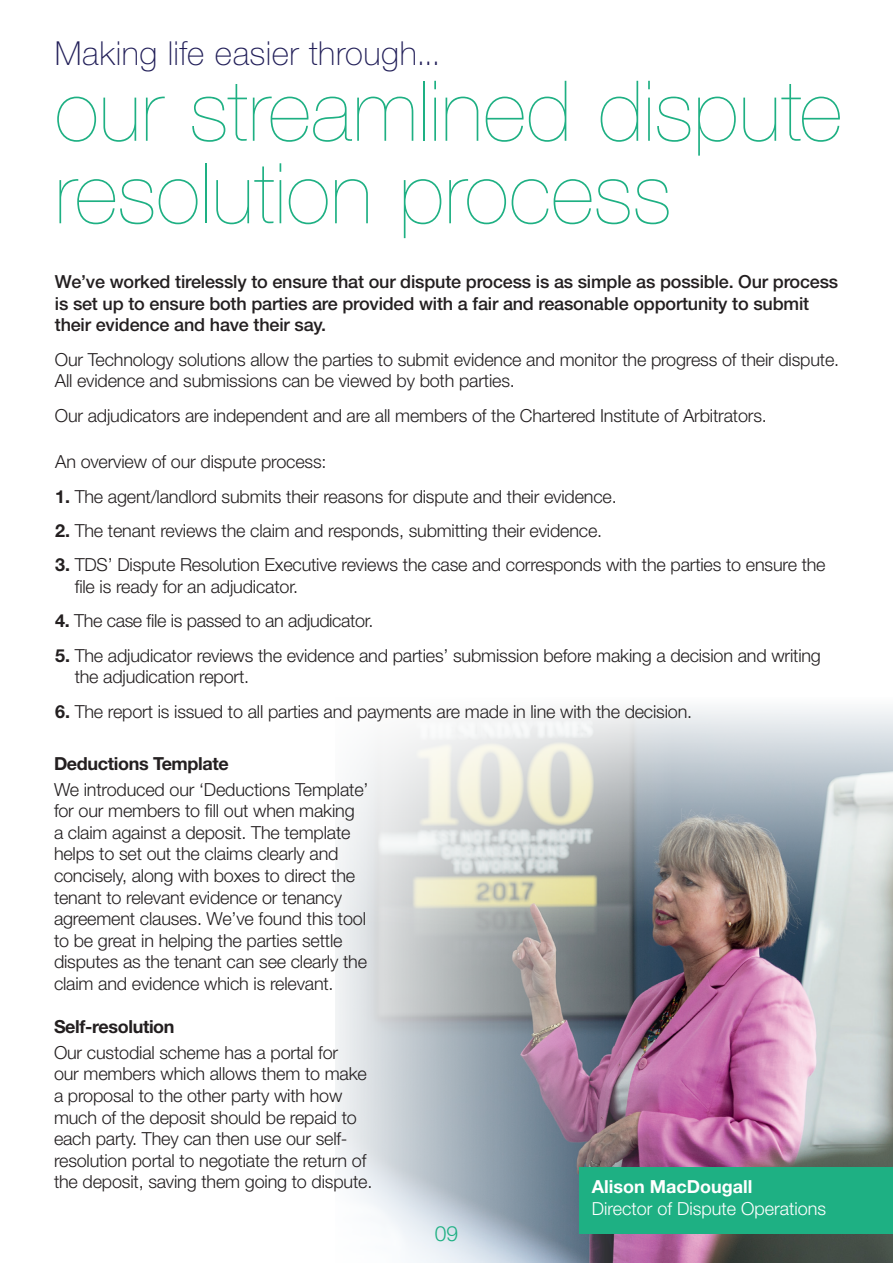
<style>
.page{position:relative;width:893px;height:1263px;background:#fff}
.page>*{position:absolute;margin:0;border:0;box-sizing:border-box;transform-origin:0 0}
.t1{font:200 84px/82.5px "Helvetica Neue LT Std";letter-spacing:.005em;color:#1eb083}
.t2{font:100 33.15px "Helvetica Neue LT Std";letter-spacing:.015em;color:#211e58}
.t3{font:300 21px "Helvetica Neue LT Std";color:#1eb083}
.t4{font:300 18px/21.6px "Helvetica Neue LT Std";letter-spacing:-.01em;color:#231f20}
.t5{font:500 18px/21.6px "Helvetica Neue LT Std";letter-spacing:-.01em;color:#231f20}
.t6{font:700 18px "Helvetica Neue LT Std";letter-spacing:-.02em;color:#231f20}
.t7{font:300 18px "Helvetica Neue LT Std";color:#fff}
.t8{font:700 18px "Helvetica Neue LT Std";color:#fff}
.s1{font-weight:700}
</style>
<div class="page">
<img style="left:672px;top:926px;width:221px;height:337px">
<svg style="left:335px;top:926px;width:337px;height:337px;background:#a9a5b2"></svg>
<svg style="left:335px;top:707px;width:558px;height:219px"></svg>
<div style="left:579px;top:1167px;width:314px;height:67px;background:#1eb083"></div>
<h2 class="t2" style="left:55px;top:34px;width:387px">Making life easier through...</h2>
<h1 class="t1" style="left:55px;top:69px;width:789px">our streamlined dispute resolution process</h1>
<p class="t5" style="left:55px;top:271px;width:785px">We’ve worked tirelessly to ensure that our dispute process is as simple as possible. Our process is set up to ensure both parties are provided with a fair and reasonable opportunity to submit their evidence and have their say.</p>
<p class="t4" style="left:55px;top:348px;width:786px">Our Technology solutions allow the parties to submit evidence and monitor the progress of their dispute.<br>All evidence and submissions can be viewed by both parties.</p>
<p class="t4" style="left:55px;top:404px;width:713px">Our adjudicators are independent and are all members of the Chartered Institute of Arbitrators.</p>
<p class="t4" style="left:55px;top:451px;width:273px">An overview of our dispute process:</p>
<p class="t4" style="left:55px;top:485px;width:563px"><span class="s1">1.</span> The agent/landlord submits their reasons for dispute and their evidence.</p>
<p class="t4" style="left:55px;top:519px;width:549px"><span class="s1">2.</span> The tenant reviews the claim and responds, submitting their evidence.</p>
<p class="t4" style="left:75px;top:554px;width:752px;text-indent:-19px"><span class="s1">3.</span> TDS’ Dispute Resolution Executive reviews the case and corresponds with the parties to ensure the file is ready for an adjudicator.</p>
<p class="t4" style="left:55px;top:610px;width:320px"><span class="s1">4.</span> The case file is passed to an adjudicator.</p>
<p class="t4" style="left:75px;top:644px;width:748px;text-indent:-19px"><span class="s1">5.</span> The adjudicator reviews the evidence and parties’ submission before making a decision and writing the adjudication report.</p>
<p class="t4" style="left:55px;top:700px;width:638px"><span class="s1">6.</span> The report is issued to all parties and payments are made in line with the decision.</p>
<p class="t6" style="left:54px;top:752px;width:176px">Deductions Template</p>
<p class="t4" style="left:54px;top:778px;width:316px">We introduced our ‘Deductions Template’ for our members to fill out when making<br>a claim against a deposit. The template helps to set out the claims clearly and concisely, along with boxes to direct the tenant to relevant evidence or tenancy agreement clauses. We’ve found this tool to be great in helping the parties settle disputes as the tenant can see clearly the claim and evidence which is relevant.</p>
<p class="t6" style="left:54px;top:1015px;width:122px">Self-resolution</p>
<p class="t4" style="left:54px;top:1041px;width:320px">Our custodial scheme has a portal for<br>our members which allows them to make a proposal to the other party with how much of the deposit should be repaid to each party. They can then use our self&shy;resolution portal to negotiate the return of the deposit, saving them going to dispute.</p>
<p class="t3" style="left:435px;top:1221px;width:25px">09</p>
<p class="t8" style="left:592px;top:1175px;width:162px">Alison MacDougall</p>
<p class="t7" style="left:592px;top:1197px;width:236px">Director of Dispute Operations</p>
</div>
